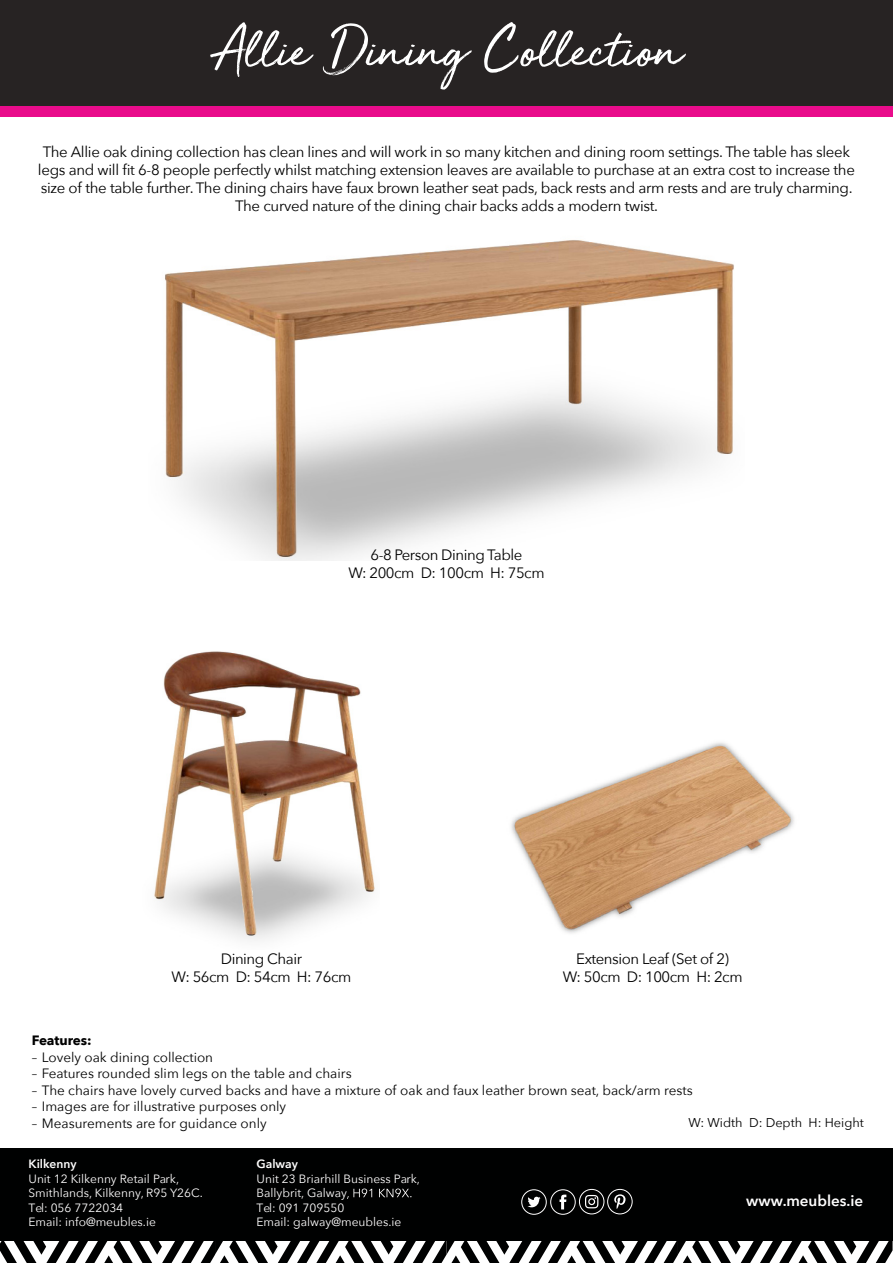
<style>
.page{position:relative;width:893px;height:1263px;background:#fff}
.page>*{position:absolute;margin:0;border:0;box-sizing:border-box;transform-origin:0 0}
.t1{font:62.4px "Golden Plains";letter-spacing:-.02em;color:#fff;scale:.91 1}
.t2{font:600 15.15px "Avenir Next";color:#fff}
.t3{font:15px/18px "Avenir Next";letter-spacing:-.02em;color:#000;text-align:center}
.t4{font:13.5px "Avenir Next";color:#000}
.t5{font:700 13.5px "Avenir Next";letter-spacing:-.005em;color:#000}
.t6{font:12.75px "Avenir Next";color:#000}
.t7{font:12px/14.4px "Avenir Next";color:#fff}
.t8{font:600 12px "Avenir Next";color:#fff}
</style>
<div class="page">
<div style="left:0;top:0;width:893px;height:109px;background:#272323"></div>
<div style="left:0;top:106px;width:893px;height:11px;background:#e90c8b"></div>
<div style="left:0;top:1148px;width:893px;height:92px;background:#000101"></div>
<svg style="left:0;top:1188px;width:893px;height:75px"></svg>
<img style="left:165px;top:240px;width:569px;height:321px">
<img style="left:154px;top:651px;width:221px;height:290px">
<img style="left:511px;top:742px;width:283px;height:191px">
<h1 class="t1" style="left:210px;top:18px;width:520px">Allie Dining Collection</h1>
<p class="t3" style="left:38px;top:142px;width:818px">The Allie oak dining collection has clean lines and will work in so many kitchen and dining room settings. The table has sleek legs and will fit 6-8 people perfectly whilst matching extension leaves are available to purchase at an extra cost to increase the size of the table further. The dining chairs have faux brown leather seat pads, back rests and arm rests and are truly charming.<br>The curved nature of the dining chair backs adds a modern twist.</p>
<p class="t3" style="left:348px;top:545px;width:198px">6-8 Person Dining Table<br>W: 200cm D: 100cm H: 75cm</p>
<p class="t3" style="left:172px;top:949px;width:181px">Dining Chair<br>W: 56cm D: 54cm H: 76cm</p>
<p class="t3" style="left:563px;top:949px;width:181px">Extension Leaf (Set of 2)<br>W: 50cm D: 100cm H: 2cm</p>
<p class="t5" style="left:32px;top:1029px;width:61px">Features:</p>
<p class="t4" style="left:32px;top:1046px;width:183px">– Lovely oak dining collection</p>
<p class="t4" style="left:32px;top:1062px;width:321px">– Features rounded slim legs on the table and chairs</p>
<p class="t4" style="left:32px;top:1079px;width:662px">– The chairs have lovely curved backs and have a mixture of oak and faux leather brown seat, back/arm rests</p>
<p class="t4" style="left:32px;top:1095px;width:256px">– Images are for illustrative purposes only</p>
<p class="t4" style="left:32px;top:1112px;width:236px">– Measurements are for guidance only</p>
<p class="t6" style="left:688px;top:1112px;width:177px">W: Width D: Depth H: Height</p>
<p class="t8" style="left:28px;top:1154px;width:50px">Kilkenny</p>
<p class="t7" style="left:28px;top:1171px;width:176px">Unit 12 Kilkenny Retail Park,<br>Smithlands, Kilkenny, R95 Y26C.<br>Tel: 056 7722034<br>Email: info@meubles.ie</p>
<p class="t8" style="left:256px;top:1154px;width:43px">Galway</p>
<p class="t7" style="left:256px;top:1171px;width:165px">Unit 23 Briarhill Business Park,<br>Ballybrit, Galway<br>Tel: 091 709550<br>Email: galway@meubles.ie</p>
<p class="t2" style="left:746px;top:1188px;width:118px">www.meubles.ie</p>
</div>
